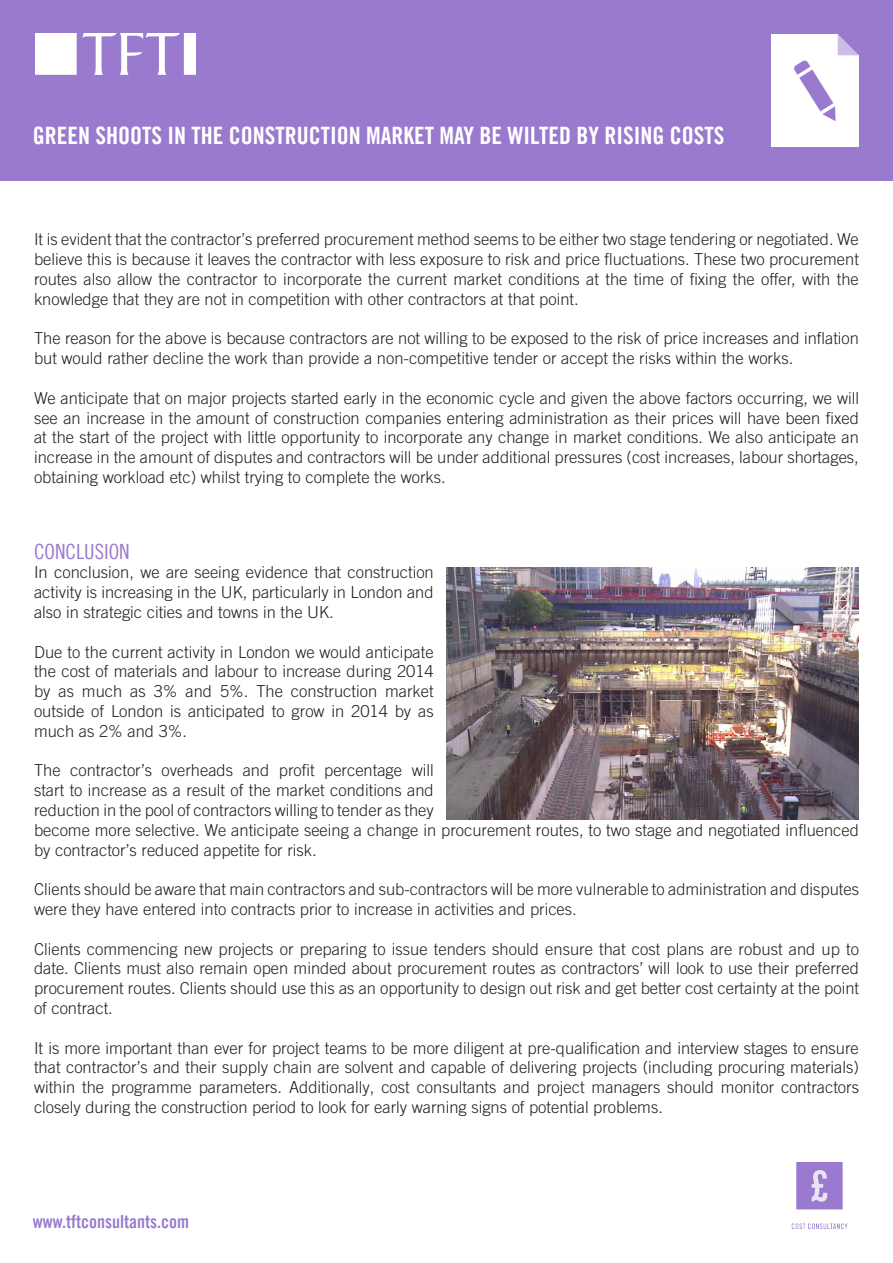
<style>
.page{position:relative;width:893px;height:1263px;background:#fff}
.page>*{position:absolute;margin:0;border:0;box-sizing:border-box;transform-origin:0 0}
.t1{font:24px "Trade Gothic LT Com Bd Cn 20";color:#fff}
.t2{font:21px "Trade Gothic LT Com Cn 18";color:#997ace}
.t3{font:18px "Trade Gothic LT Com Bd Cn 20";color:#997ace}
.t4{font:300 16.5px/19.8px "Trade Gothic LT Com";color:#231f20;text-align:justify}
</style>
<div class="page">
<div style="left:0;top:0;width:893px;height:181px;background:#997ace"></div>
<img style="left:771px;top:34px;width:88px;height:113px">
<img style="left:36px;top:33px;width:160px;height:42px">
<img style="left:791px;top:1163px;width:57px;height:66px">
<img style="left:446px;top:567px;width:413px;height:253px">
<p class="t1" style="left:33px;top:121px;width:693px">GREEN SHOOTS IN THE CONSTRUCTION MARKET MAY BE WILTED BY RISING COSTS</p>
<p class="t4" style="left:34px;top:229px;width:826px">It is evident that the contractor’s preferred procurement method seems to be either two stage tendering or negotiated. We believe this is because it leaves the contractor with less exposure to risk and price fluctuations. These two procurement routes also allow the contractor to incorporate the current market conditions at the time of fixing the offer, with the knowledge that they are not in competition with other contractors at that point.</p>
<p class="t4" style="left:34px;top:328px;width:826px">The reason for the above is because contractors are not willing to be exposed to the risk of price increases and inflation but would rather decline the work than provide a non-competitive tender or accept the risks within the works.</p>
<p class="t4" style="left:34px;top:388px;width:826px">We anticipate that on major projects started early in the economic cycle and given the above factors occurring, we will see an increase in the amount of construction companies entering administration as their prices will have been fixed at the start of the project with little opportunity to incorporate any change in market conditions. We also anticipate an increase in the amount of disputes and contractors will be under additional pressures (cost increases, labour shortages, obtaining workload etc) whilst trying to complete the works.</p>
<p class="t2" style="left:34px;top:539px;width:97px">CONCLUSION</p>
<p class="t4" style="left:34px;top:562px;width:401px">In conclusion, we are seeing evidence that construction activity is increasing in the UK, particularly in London and also in strategic cities and towns in the UK.</p>
<p class="t4" style="left:34px;top:642px;width:401px">Due to the current activity in London we would anticipate the cost of materials and labour to increase during 2014 by as much as 3% and 5%. The construction market outside of London is anticipated to grow in 2014 by as much as 2% and 3%.</p>
<p class="t4" style="left:34px;top:760px;width:826px;text-align:left">The contractor’s overheads and profit percentage will<br>start to increase as a result of the market conditions and<br>reduction in the pool of contractors willing to tender as they<br>become more selective. We anticipate seeing a change in procurement routes, to two stage and negotiated influenced by contractor’s reduced appetite for risk.</p>
<p class="t4" style="left:34px;top:879px;width:826px">Clients should be aware that main contractors and sub-contractors will be more vulnerable to administration and disputes were they have entered into contracts prior to increase in activities and prices.</p>
<p class="t4" style="left:34px;top:939px;width:827px">Clients commencing new projects or preparing to issue tenders should ensure that cost plans are robust and up to date. Clients must also remain open minded about procurement routes as contractors’ will look to use their preferred procurement routes. Clients should use this as an opportunity to design out risk and get better cost certainty at the point of contract.</p>
<p class="t4" style="left:34px;top:1038px;width:826px">It is more important than ever for project teams to be more diligent at pre-qualification and interview stages to ensure that contractor’s and their supply chain are solvent and capable of delivering projects (including procuring materials) within the programme parameters. Additionally, cost consultants and project managers should monitor contractors closely during the construction period to look for early warning signs of potential problems.</p>
<p class="t3" style="left:33px;top:1211px;width:158px">www.tftconsultants.com</p>
</div>
